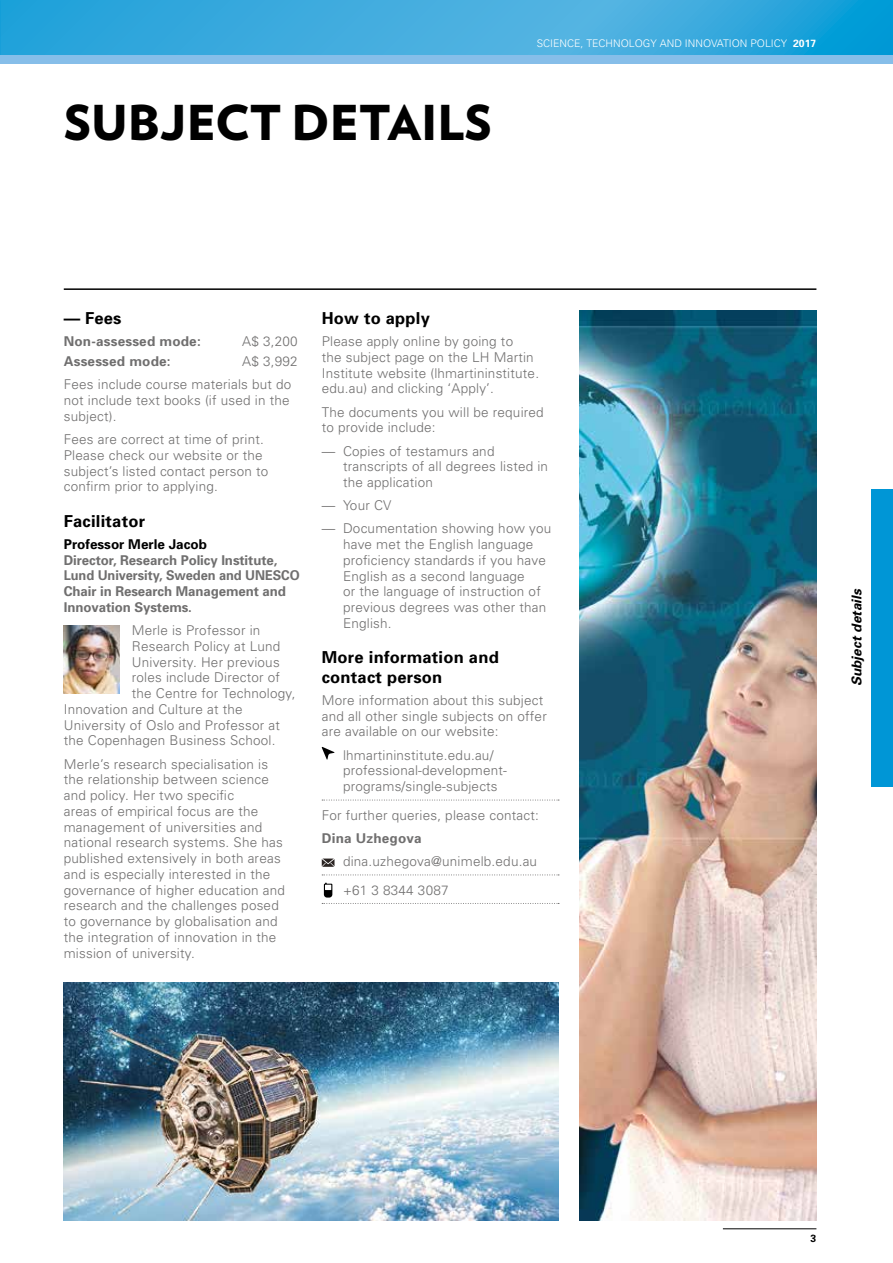
<style>
.page{position:relative;width:893px;height:1263px;background:#fff}
.page>*{position:absolute;margin:0;border:0;box-sizing:border-box;transform-origin:0 0}
.t1{font:900 48px "Verlag";color:#000}
.t2{font:700 16.5px/19.5px "Univers";letter-spacing:.015em;color:#000}
.t3{font:300 13.5px/15.8px "Univers";letter-spacing:.015em;color:#706f6f}
.t4{font:700 13.5px/15.8px "Univers";letter-spacing:-.005em;color:#706f6f}
.t5{font:700 13.5px "Univers";letter-spacing:.015em;color:#706f6f}
.t6{font:700 13.5px "Univers";color:#000}
.t7{font:italic 700 13.5px "Univers";color:#000}
.t8{font:300 10.5px "Univers";color:#fff}
.t9{font:700 10.5px "Univers";color:#000}
.s1{font-weight:700}
</style>
<div class="page">
<svg style="left:0;top:0;width:893px;height:55px;background:#36a9dd"></svg>
<svg style="left:322px;top:800px;width:237px;height:1px"></svg>
<svg style="left:322px;top:874px;width:237px;height:1px"></svg>
<svg style="left:322px;top:903px;width:237px;height:1px"></svg>
<svg style="left:322px;top:747px;width:12px;height:13px"></svg>
<svg style="left:322px;top:858px;width:12px;height:9px"></svg>
<svg style="left:324px;top:883px;width:8px;height:14px"></svg>
<div style="left:0;top:55px;width:893px;height:9px;background:#86bee9"></div>
<hr style="left:64px;top:288px;width:752px;height:2px;background:#000">
<div style="left:872px;top:489px;width:21px;height:298px;background:#0096d6"></div>
<hr style="left:723px;top:1228px;width:93px;height:1px;background:#000">
<img style="left:64px;top:625px;width:55px;height:68px">
<img style="left:580px;top:310px;width:236px;height:910px">
<img style="left:64px;top:982px;width:494px;height:238px">
<h1 class="t1" style="left:64px;top:84px;width:430px">SUBJECT DETAILS</h1>
<p class="t8" style="left:537px;top:37px;width:281px">SCIENCE, TECHNOLOGY AND INNOVATION POLICY <span class="s1">2017</span></p>
<p class="t2" style="left:64px;top:308px;width:59px">— Fees</p>
<p class="t5" style="left:64px;top:333px;width:138px">Non-assessed mode:</p>
<p class="t3" style="left:242px;top:333px;width:57px">A$ 3,200</p>
<p class="t5" style="left:64px;top:353px;width:108px">Assessed mode:</p>
<p class="t3" style="left:64px;top:349px;width:235px;line-height:23.2px;text-indent:178px">A$ 3,992<br>Fees include course materials but do</p>
<p class="t3" style="left:64px;top:392px;width:227px">not include text books (if used in the subject).</p>
<p class="t3" style="left:64px;top:431px;width:206px">Fees are correct at time of print.<br>Please check our website or the subject’s listed contact person to confirm prior to applying.</p>
<p class="t2" style="left:64px;top:510px;width:83px">Facilitator</p>
<p class="t6" style="left:64px;top:535px;width:145px">Professor Merle Jacob</p>
<p class="t4" style="left:64px;top:551px;width:237px">Director, Research Policy Institute,<br>Lund University, Sweden and UNESCO<br>Chair in Research Management and<br>Innovation Systems.</p>
<p class="t3" style="left:132px;top:622px;width:130px">Merle is Professor in</p>
<p class="t3" style="left:132px;top:638px;width:150px">Research Policy at Lund</p>
<p class="t3" style="left:132px;top:653px;width:149px">University. Her previous</p>
<p class="t3" style="left:132px;top:669px;width:150px">roles include Director of</p>
<p class="t3" style="left:132px;top:685px;width:165px">the Centre for Technology,</p>
<p class="t3" style="left:64px;top:701px;width:180px">Innovation and Culture at the</p>
<p class="t3" style="left:64px;top:716px;width:218px">University of Oslo and Professor at</p>
<p class="t3" style="left:64px;top:732px;width:213px">the Copenhagen Business School.</p>
<p class="t3" style="left:64px;top:755px;width:223px">Merle’s research specialisation is the relationship between science and policy. Her two specific<br>areas of empirical focus are the management of universities and national research systems. She has published extensively in both areas and is especially interested in the governance of higher education and research and the challenges posed to governance by globalisation and the integration of innovation in the mission of university.</p>
<p class="t2" style="left:322px;top:308px;width:110px">How to apply</p>
<p class="t3" style="left:322px;top:333px;width:219px">Please apply online by going to<br>the subject page on the LH Martin Institute website (lhmartininstitute. edu.au) and clicking ‘Apply’.</p>
<p class="t3" style="left:322px;top:403px;width:224px">The documents you will be required to provide include:</p>
<p class="t3" style="left:343px;top:442px;width:207px;text-indent:-21px">— Copies of testamurs and transcripts of all degrees listed in the application</p>
<p class="t3" style="left:322px;top:497px;width:71px">— Your CV</p>
<p class="t3" style="left:343px;top:520px;width:210px;text-indent:-21px">— Documentation showing how you have met the English language proficiency standards if you have<br>English as a second language<br>or the language of instruction of previous degrees was other than<br>English.</p>
<p class="t2" style="left:322px;top:647px;width:179px">More information and contact person</p>
<p class="t3" style="left:322px;top:692px;width:227px">More information about this subject and all other single subjects on offer are available on our website:</p>
<p class="t3" style="left:343px;top:747px;width:165px">lhmartininstitute.edu.au/ professional-development&shy;programs/single-subjects</p>
<p class="t3" style="left:322px;top:807px;width:219px">For further queries, please contact:</p>
<p class="t5" style="left:322px;top:829px;width:101px">Dina Uzhegova</p>
<p class="t3" style="left:343px;top:847px;width:196px;line-height:28.5px">dina.uzhegova@unimelb.edu.au +61 3 8344 3087</p>
<p class="t7" style="left:848px;top:686px;width:99px;rotate:-90deg">Subject details</p>
<p class="t9" style="left:811px;top:1231px;width:7px">3</p>
</div>
